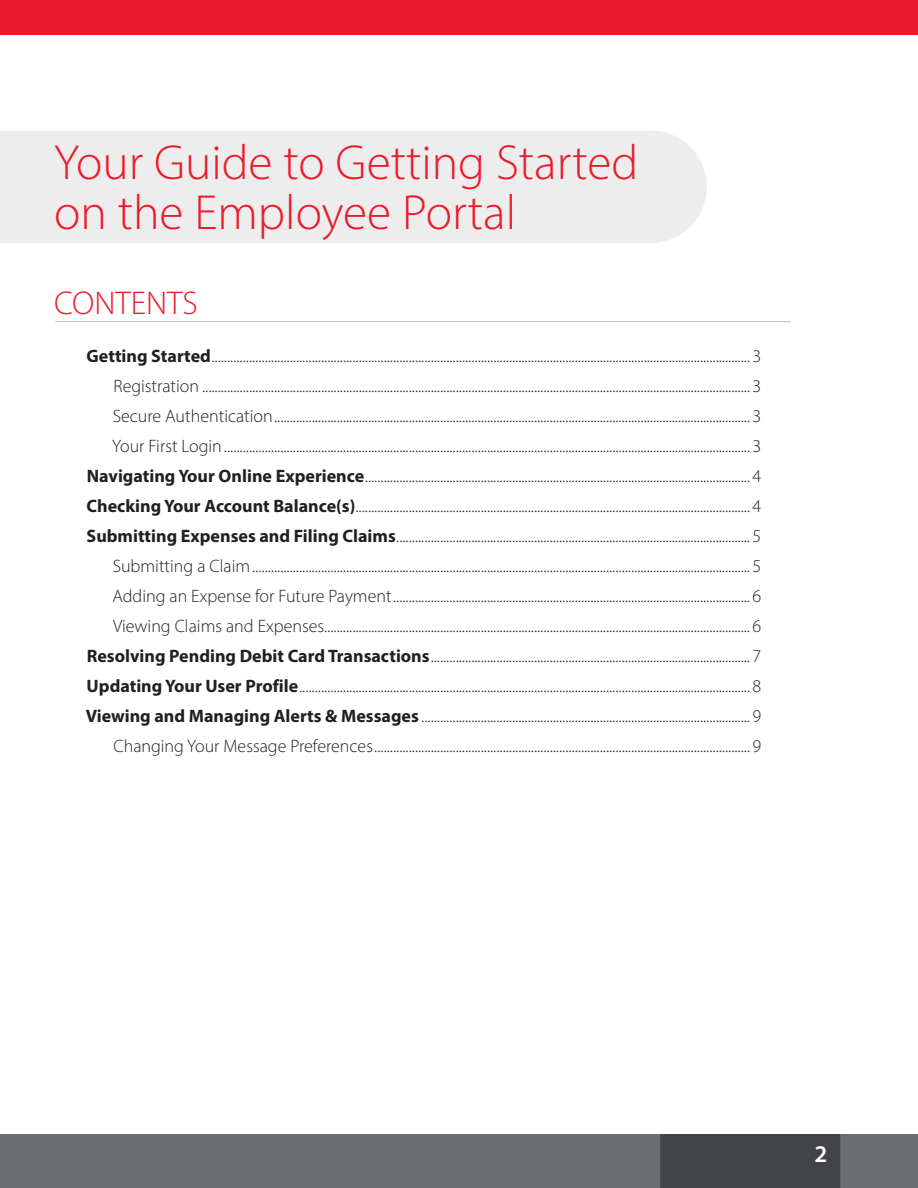
<style>
.page{position:relative;width:918px;height:1188px;background:#fff}
.page>*{position:absolute;margin:0;border:0;box-sizing:border-box;transform-origin:0 0}
.t1{font:300 49.5px/49.5px "Myriad Pro";color:#ec1b2b}
.t2{font:300 33px "Myriad Pro";color:#ec1b2b}
.t3{font:600 24px "Myriad Pro";color:#fff}
.t4{font:300 18px/30px "Myriad Pro";color:#231f20;text-align:right}
.s1{font-weight:700}
</style>
<div class="page">
<div style="left:0;top:1134px;width:918px;height:54px;background:#6c6d70"></div>
<div style="left:660px;top:1134px;width:180px;height:54px;background:#434447"></div>
<div style="left:0;top:0;width:918px;height:35px;background:#ec1b2b"></div>
<hr style="left:55px;top:321px;width:736px;height:1px;background:#bcbdc0">
<div style="left:0;top:130px;width:651px;height:113px;background:#ededee"></div>
<h1 class="t1" style="left:54px;top:137px;width:586px">Your Guide to Getting Started on the Employee Portal</h1>
<h2 class="t2" style="left:54px;top:283px;width:145px">CONTENTS</h2>
<p class="t4" style="left:86px;top:341px;width:677px"><span class="s1">Getting Started</span>............................................................................................................................................................................ 3<br>Registration ............................................................................................................................................................................... 3<br>Secure Authentication........................................................................................................................................................ 3<br>Your First Login........................................................................................................................................................................ 3<br><span class="s1">Navigating Your Online Experience</span>........................................................................................................................... 4<br><span class="s1">Checking Your Account Balance(s)</span>.............................................................................................................................. 4<br><span class="s1">Submitting Expenses and Filing Claims</span>................................................................................................................. 5<br>Submitting a Claim............................................................................................................................................................... 5<br>Adding an Expense for Future Payment.................................................................................................................. 6<br>Viewing Claims and Expenses........................................................................................................................................ 6<br><span class="s1">Resolving Pending Debit Card Transactions</span>...................................................................................................... 7<br><span class="s1">Updating Your User Profile</span>................................................................................................................................................ 8<br><span class="s1">Viewing and Managing Alerts &amp; Messages</span> ......................................................................................................... 9<br>Changing Your Message Preferences........................................................................................................................ 9</p>
<h3 class="t3" style="left:814px;top:1138px;width:14px">2</h3>
</div>
